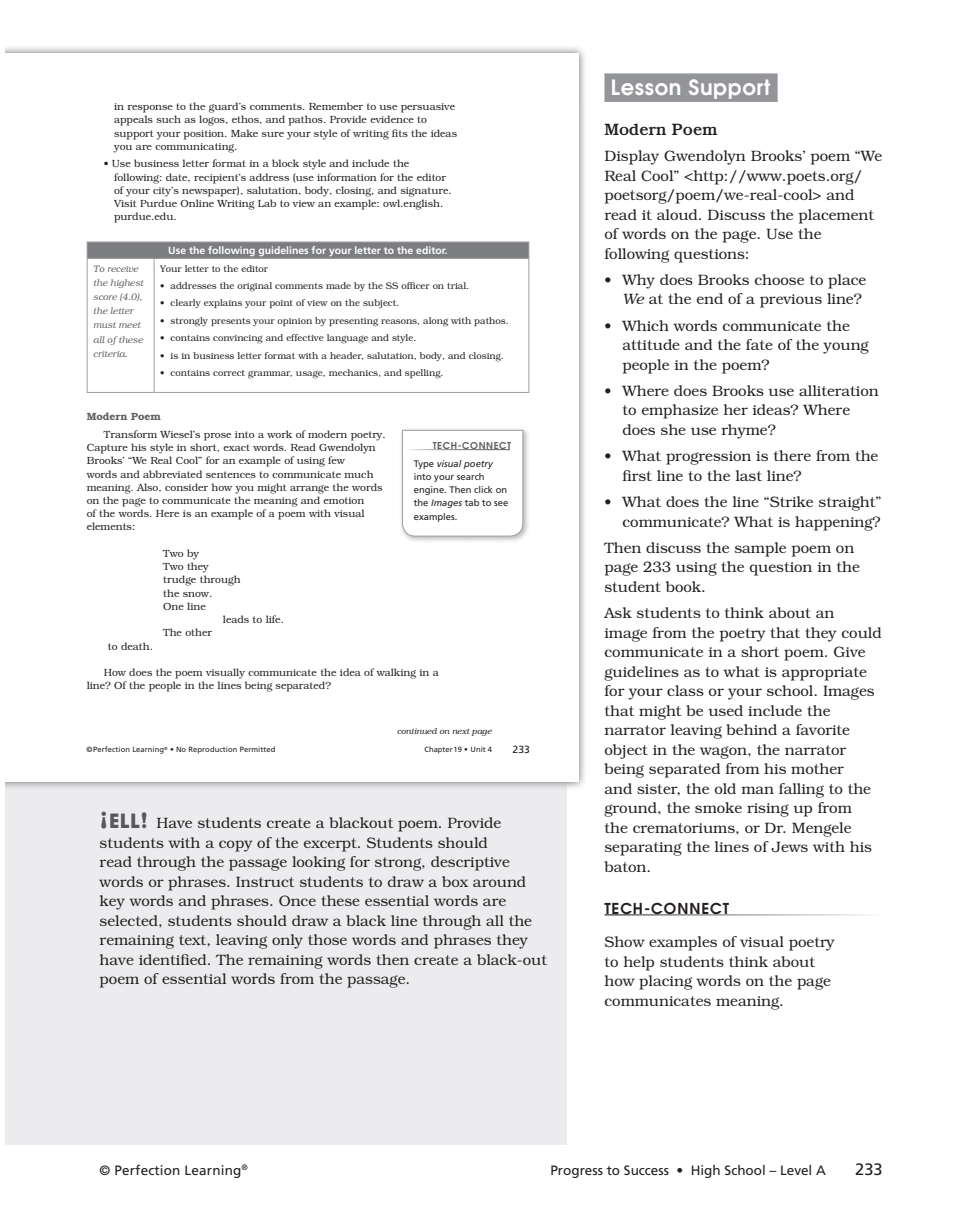
<style>
.page{position:relative;width:961px;height:1230px;background:#fff}
.page>*{position:absolute;margin:0;border:0;box-sizing:border-box;transform-origin:0 0}
.t1{font:600 21px "Avant Garde";letter-spacing:.03em;color:#fff}
.t2{font:500 16.5px "Bookman";color:#231f20}
.t3{font:16.5px "Frutiger";color:#231f20}
.t4{font:300 15px/19.5px "Bookman";color:#231f20}
.t5{font:600 15px "Avant Garde";letter-spacing:.06em;color:#231f20}
.t6{font:13.5px "Frutiger";color:#231f20}
.t7{font:300 10.35px/13.2px "Bookman";color:#231f20}
.t8{font:700 10.35px "Frutiger";color:#fff}
.t9{font:600 10.35px "Bookman";color:#606063}
.t10{font:10.35px "Frutiger";color:#231f20}
.t11{font:300 9.45px "Bookman";color:#231f20}
.t12{font:9.45px/13.2px "Frutiger";color:#231f20}
.t13{font:italic 300 9.45px/14.2px "Bookman";color:#606063}
.t14{font:600 9.45px "Avant Garde";letter-spacing:.06em;color:#606063}
.t15{font:italic 300 8.55px "Bookman";color:#231f20}
.t16{font:7.5px "Frutiger";letter-spacing:.01em;color:#231f20}
.s1{font-style:italic}
.s2{font-family:"Avant Garde";font-weight:700;font-size:19.5px;color:#57585a}
.s3{font-weight:600;font-size:22.5px;color:#57585a}
</style>
<div class="page">
<div style="left:19px;top:65px;width:547px;height:1080px;background:#ececee"></div>
<div style="left:5px;top:65px;width:14px;height:1080px;background:#ececee"></div>
<div style="left:604px;top:73px;width:173px;height:29px;background:#939598"></div>
<img style="left:5px;top:47px;width:580px;height:50px">
<img style="left:566px;top:97px;width:19px;height:693px">
<img style="left:5px;top:781px;width:561px;height:7px">
<div style="left:5px;top:53px;width:573px;height:728px;background:#fff"></div>
<div style="left:87px;top:242px;width:441px;height:16px;background:#7b7d80"></div>
<hr style="left:154px;top:259px;width:1px;height:133px;background:#9e9fa3">
<hr style="left:87px;top:241px;width:67px;height:1px;background:#9e9fa3">
<svg style="left:87px;top:242px;width:1px;height:16px"></svg>
<hr style="left:154px;top:241px;width:375px;height:1px;background:#9e9fa3">
<svg style="left:528px;top:242px;width:1px;height:16px"></svg>
<hr style="left:87px;top:258px;width:67px;height:1px;background:#9e9fa3">
<hr style="left:87px;top:259px;width:1px;height:133px;background:#9e9fa3">
<hr style="left:154px;top:258px;width:375px;height:1px;background:#9e9fa3">
<hr style="left:528px;top:259px;width:1px;height:133px;background:#9e9fa3">
<hr style="left:87px;top:392px;width:67px;height:1px;background:#9e9fa3">
<hr style="left:154px;top:392px;width:375px;height:1px;background:#9e9fa3">
<img style="left:406px;top:429px;width:122px;height:112px">
<svg style="left:401px;top:429px;width:122px;height:108px"></svg>
<p class="t7" style="left:114px;top:100px;width:344px">in response to the guard’s comments. Remember to use persuasive appeals such as logos, ethos, and pathos. Provide evidence to support your position. Make sure your style of writing fits the ideas you are communicating.</p>
<p class="t7" style="left:114px;top:157px;width:339px;text-indent:-10px">• Use business letter format in a block style and include the following: date, recipient’s address (use information for the editor of your city’s newspaper), salutation, body, closing, and signature.<br>Visit Purdue Online Writing Lab to view an example: owl.english. purdue.edu.</p>
<p class="t8" style="left:168px;top:244px;width:281px">Use the following guidelines for your letter to the editor.</p>
<p class="t13" style="left:93px;top:261px;width:52px">To receive the highest score (4.0), the letter must meet all of these criteria.</p>
<p class="t11" style="left:160px;top:263px;width:109px">Your letter to the editor</p>
<p class="t11" style="left:160px;top:280px;width:310px">• addresses the original comments made by the SS officer on trial.</p>
<p class="t11" style="left:160px;top:298px;width:241px">• clearly explains your point of view on the subject.</p>
<p class="t11" style="left:160px;top:315px;width:350px">• strongly presents your opinion by presenting reasons, along with pathos.</p>
<p class="t11" style="left:160px;top:333px;width:257px">• contains convincing and effective language and style.</p>
<p class="t11" style="left:160px;top:350px;width:345px">• is in business letter format with a header, salutation, body, and closing.</p>
<p class="t11" style="left:160px;top:368px;width:285px">• contains correct grammar, usage, mechanics, and spelling.</p>
<p class="t9" style="left:87px;top:411px;width:76px">Modern Poem</p>
<p class="t7" style="left:87px;top:428px;width:300px;text-indent:17px">Transform Wiesel’s prose into a work of modern poetry.<br>Capture his style in short, exact words. Read Gwendolyn Brooks’ “We Real Cool” for an example of using few<br>words and abbreviated sentences to communicate much meaning. Also, consider how you might arrange the words on the page to communicate the meaning and emotion<br>of the words. Here is an example of a poem with visual elements:</p>
<p class="t7" style="left:163px;top:547px;width:37px">Two by</p>
<p class="t7" style="left:163px;top:560px;width:47px">Two they</p>
<p class="t7" style="left:163px;top:573px;width:79px">trudge through</p>
<p class="t7" style="left:163px;top:586px;width:51px">the snow.</p>
<p class="t7" style="left:163px;top:600px;width:44px">One line</p>
<p class="t7" style="left:223px;top:613px;width:63px">leads to life.</p>
<p class="t7" style="left:163px;top:626px;width:50px">The other</p>
<p class="t7" style="left:108px;top:639px;width:47px">to death.</p>
<p class="t7" style="left:87px;top:666px;width:353px;text-indent:17px">How does the poem visually communicate the idea of walking in a line? Of the people in the lines being separated?</p>
<p class="t14" style="left:432px;top:440px;width:80px">TECH-CONNECT</p>
<p class="t12" style="left:413px;top:457px;width:96px">Type <span class="s1">visual poetry </span>into your search engine. Then click on the <span class="s1">Images</span> tab to see examples.</p>
<p class="t15" style="left:397px;top:726px;width:96px">continued on next page</p>
<p class="t16" style="left:86px;top:745px;width:190px">©Perfection Learning<sup>®</sup> • No Reproduction Permitted</p>
<p class="t16" style="left:424px;top:745px;width:69px">Chapter19 • Unit 4</p>
<p class="t10" style="left:512px;top:743px;width:19px">233</p>
<p class="t4" style="left:100px;top:813px;width:448px"><sup>¡</sup><span class="s2">ELL</span><span class="s3">!</span> Have students create a blackout poem. Provide students with a copy of the excerpt. Students should<br>read through the passage looking for strong, descriptive words or phrases. Instruct students to draw a box around key words and phrases. Once these essential words are selected, students should draw a black line through all the remaining text, leaving only those words and phrases they have identified. The remaining words then create a black- out poem of essential words from the passage.</p>
<h1 class="t1" style="left:610px;top:74px;width:161px">Lesson Support</h1>
<p class="t2" style="left:604px;top:120px;width:115px">Modern Poem</p>
<p class="t4" style="left:604px;top:146px;width:279px">Display Gwendolyn Brooks’ poem “We<br>Real Cool” &lt;http://www.poets.org/ poetsorg/poem/we-real-cool&gt; and read it aloud. Discuss the placement of words on the page. Use the following questions:</p>
<p class="t4" style="left:622px;top:270px;width:245px;text-indent:-18px">• Why does Brooks choose to place<br><span class="s1">We</span> at the end of a previous line?</p>
<p class="t4" style="left:622px;top:316px;width:247px;text-indent:-18px">• Which words communicate the attitude and the fate of the young people in the poem?</p>
<p class="t4" style="left:622px;top:381px;width:258px;text-indent:-18px">• Where does Brooks use alliteration to emphasize her ideas? Where does she use rhyme?</p>
<p class="t4" style="left:622px;top:446px;width:257px;text-indent:-18px">• What progression is there from the first line to the last line?</p>
<p class="t4" style="left:604px;top:492px;width:278px;text-align:right">• What does the line “Strike straight” communicate? What is happening?</p>
<p class="t4" style="left:604px;top:538px;width:257px">Then discuss the sample poem on page 233 using the question in the student book.</p>
<p class="t4" style="left:604px;top:603px;width:279px">Ask students to think about an<br>image from the poetry that they could communicate in a short poem. Give guidelines as to what is appropriate for your class or your school. Images that might be used include the narrator leaving behind a favorite object in the wagon, the narrator being separated from his mother<br>and sister, the old man falling to the ground, the smoke rising up from<br>the crematoriums, or Dr. Mengele separating the lines of Jews with his baton.</p>
<p class="t5" style="left:604px;top:899px;width:126px">TECH-CONNECT</p>
<p class="t4" style="left:604px;top:932px;width:232px">Show examples of visual poetry to help students think about how placing words on the page communicates meaning.</p>
<p class="t6" style="left:100px;top:1162px;width:150px">© Perfection Learning<sup>®</sup></p>
<p class="t6" style="left:550px;top:1162px;width:277px">Progress to Success • High School – Level A</p>
<p class="t3" style="left:855px;top:1159px;width:29px">233</p>
</div>
